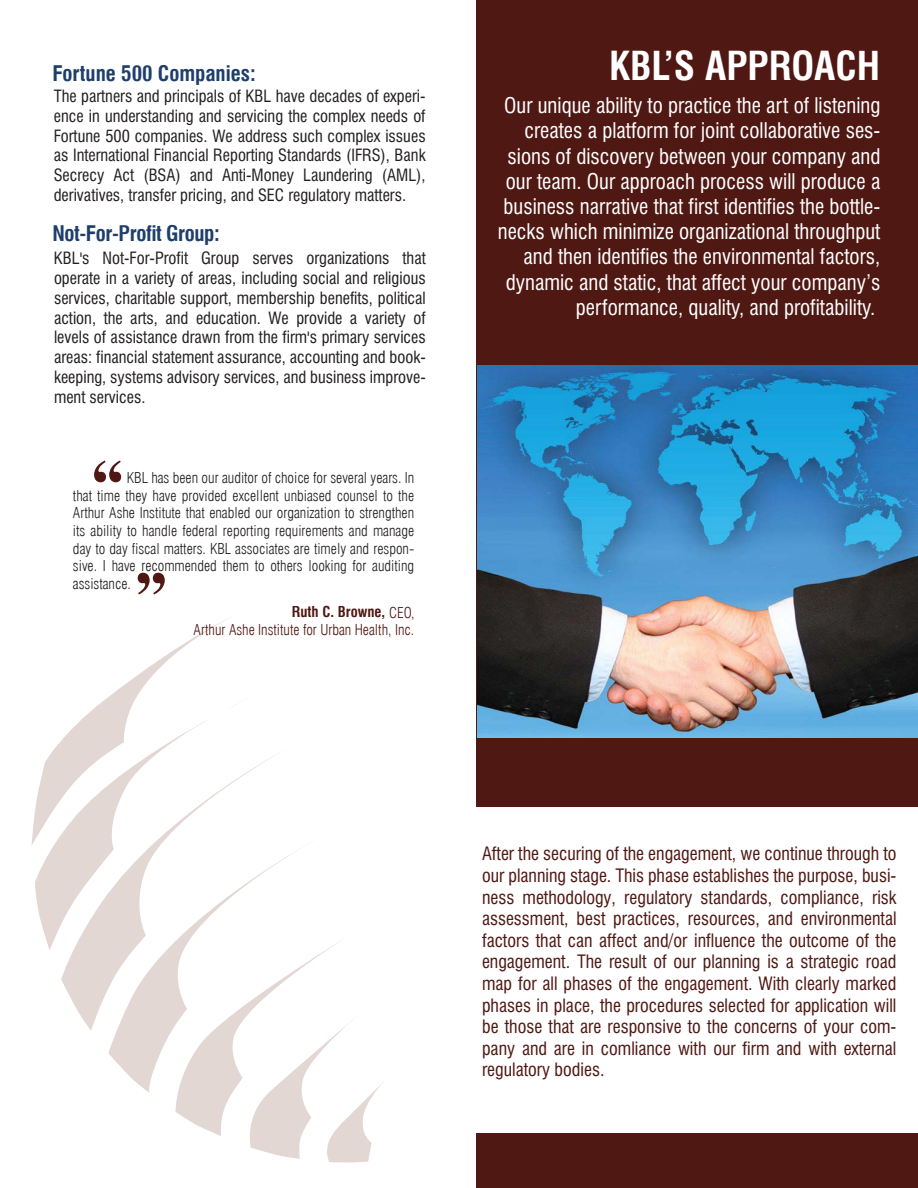
<style>
.page{position:relative;width:918px;height:1188px;background:#fff}
.page>*{position:absolute;margin:0;border:0;box-sizing:border-box;transform-origin:0 0}
.t1{font:700 condensed 39px "Swiss 721 BT";color:#fff}
.t2{font:condensed 21px/25.2px "Swiss 721 BT";color:#fff;text-align:right}
.t3{font:700 condensed 21px "Swiss 721 BT";color:#1e3e6c}
.t4{font:700 condensed 21px "Swiss 721 BT";letter-spacing:-.02em;color:#1e3e6c}
.t5{font:condensed 18px/21.6px "Swiss 721 BT";color:#501813;text-align:justify}
.t6{font:condensed 16.5px/19.8px "Swiss 721 BT";color:#231f20;text-align:justify}
.t7{font:300 condensed 14.7px/17.7px "Swiss 721 BT";color:#231f20;text-align:justify}
.t8{font:300 condensed 14.7px/17.7px "Swiss 721 BT";color:#501813;text-align:right}
.s1{font-weight:700}
</style>
<div class="page">
<svg style="left:32px;top:617px;width:199px;height:228px"></svg>
<svg style="left:35px;top:694px;width:196px;height:256px"></svg>
<svg style="left:108px;top:851px;width:188px;height:242px"></svg>
<svg style="left:175px;top:934px;width:207px;height:228px"></svg>
<svg style="left:61px;top:748px;width:227px;height:283px"></svg>
<div style="left:477px;top:0;width:441px;height:807px;background:#501813"></div>
<div style="left:477px;top:1133px;width:441px;height:55px;background:#501813"></div>
<svg style="left:94px;top:461px;width:27px;height:21px"></svg>
<svg style="left:138px;top:573px;width:27px;height:22px"></svg>
<img style="left:477px;top:365px;width:441px;height:373px">
<p class="t3" style="left:52px;top:61px;width:205px">Fortune 500 Companies:</p>
<p class="t6" style="left:54px;top:86px;width:373px">The partners and principals of KBL have decades of experi&shy;ence in understanding and servicing the complex needs of Fortune 500 companies. We address such complex issues as International Financial Reporting Standards (IFRS), Bank Secrecy Act (BSA) and Anti-Money Laundering (AML), derivatives, transfer pricing, and SEC regulatory matters.</p>
<p class="t4" style="left:52px;top:221px;width:169px">Not-For-Profit Group:</p>
<p class="t6" style="left:54px;top:248px;width:373px">KBL's Not-For-Profit Group serves organizations that operate in a variety of areas, including social and religious services, charitable support, membership benefits, political action, the arts, and education. We provide a variety of levels of assistance drawn from the firm's primary services areas: financial statement assurance, accounting and book&shy;keeping, systems advisory services, and business improve&shy;ment services.</p>
<p class="t7" style="left:73px;top:469px;width:343px;text-indent:54px">KBL has been our auditor of choice for several years. In that time they have provided excellent unbiased counsel to the Arthur Ashe Institute that enabled our organization to strengthen its ability to handle federal reporting requirements and manage day to day fiscal matters. KBL associates are timely and respon&shy;sive. I have recommended them to others looking for auditing assistance.</p>
<p class="t8" style="left:194px;top:603px;width:222px"><span class="s1">Ruth C. Browne,</span> CEO,<br>Arthur Ashe Institute for Urban Health, Inc.</p>
<h1 class="t1" style="left:609px;top:43px;width:273px">KBL’S APPROACH</h1>
<p class="t2" style="left:498px;top:93px;width:384px">Our unique ability to practice the art of listening creates a platform for joint collaborative ses&shy;sions of discovery between your company and our team. Our approach process will produce a business narrative that first identifies the bottle&shy;necks which minimize organizational throughput and then identifies the environmental factors, dynamic and static, that affect your company’s performance, quality, and profitability.</p>
<p class="t5" style="left:482px;top:843px;width:416px">After the securing of the engagement, we continue through to our planning stage. This phase establishes the purpose, busi&shy;ness methodology, regulatory standards, compliance, risk assessment, best practices, resources, and environmental factors that can affect and/or influence the outcome of the engagement. The result of our planning is a strategic road map for all phases of the engagement. With clearly marked phases in place, the procedures selected for application will be those that are responsive to the concerns of your com&shy;pany and are in comliance with our firm and with external regulatory bodies.</p>
</div>
